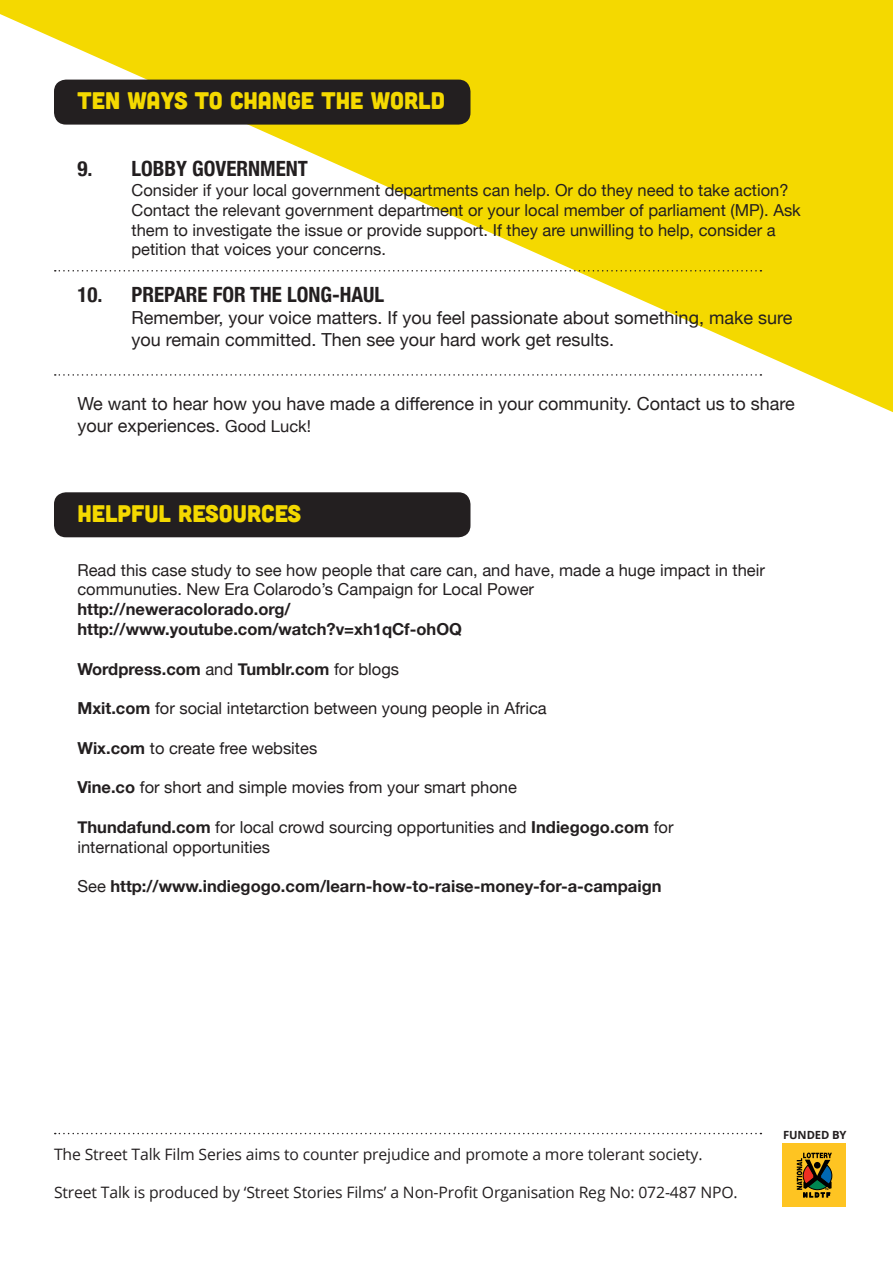
<style>
.page{position:relative;width:893px;height:1263px;background:#fff}
.page>*{position:absolute;margin:0;border:0;box-sizing:border-box;transform-origin:0 0}
.t1{font:24px "Cubano";color:#f4d900}
.t2{font:700 condensed 21px "Helvetica Neue";color:#231f20}
.t3{font:18px/21.6px "Helvetica Neue";color:#231f20}
.t4{font:16.5px/19.8px "Helvetica Neue";color:#231f20}
.t5{font:700 16.5px "Helvetica Neue";color:#231f20}
.t6{font:15.75px "Open Sans";letter-spacing:-.01em;color:#231f20}
.t7{font:700 11.25px "Open Sans";letter-spacing:-.01em;color:#231f20}
.s1{font-size:16.5px}
.s2{font-weight:700}
.s3{font-weight:400}
</style>
<div class="page">
<svg style="left:0;top:0;width:893px;height:412px;fill:#f4d900"></svg>
<svg style="left:55px;top:1133px;width:706px;height:1px"></svg>
<svg style="left:55px;top:374px;width:706px;height:2px"></svg>
<svg style="left:55px;top:270px;width:706px;height:2px"></svg>
<div style="left:782px;top:1143px;width:64px;height:64px;background:#fec422"></div>
<svg style="left:797px;top:1152px;width:35px;height:45px"></svg>
<div style="left:54px;top:80px;width:416px;height:45px;background:#231f20;border-radius:12px"></div>
<div style="left:54px;top:492px;width:416px;height:45px;background:#231f20;border-radius:12px"></div>
<p class="t1" style="left:77px;top:85px;width:369px">TEN WAYS TO CHANGE THE WORLD</p>
<p class="t2" style="left:77px;top:151px;width:232px">9. LOBBY GOVERNMENT</p>
<p class="t4" style="left:131px;top:179px;width:671px">Consider if your local government departments can help. Or do they need to take action?<br>Contact the relevant government department or your local member of parliament (MP). Ask them to investigate the issue or provide support. If they are unwilling to help, consider a petition that voices your concerns.</p>
<p class="t2" style="left:77px;top:277px;width:308px">10. PREPARE FOR THE LONG-HAUL</p>
<p class="t3" style="left:131px;top:305px;width:662px">Remember, your voice matters. If you feel passionate about something, make sure you remain committed. Then see your hard work get results.</p>
<p class="t3" style="left:77px;top:392px;width:719px">We want to hear how you have made a difference in your community. Contact us to share your experiences. <span class="s1">Good Luck!</span></p>
<p class="t1" style="left:77px;top:498px;width:225px">HELPFUL RESOURCES</p>
<p class="t4" style="left:77px;top:559px;width:689px">Read this case study to see how people that care can, and have, made a huge impact in their communuties. New Era Colarodo’s Campaign for Local Power<br><span class="s2">http://neweracolorado.org/</span></p>
<p class="t5" style="left:77px;top:614px;width:386px">http://www.youtube.com/watch?v=xh1qCf-ohOQ</p>
<p class="t5" style="left:77px;top:654px;width:323px">Wordpress.com <span class="s3">and</span> Tumblr.com <span class="s3">for blogs</span></p>
<p class="t4" style="left:77px;top:697px;width:471px"><span class="s2">Mxit.com</span> for social intetarction between young people in Africa</p>
<p class="t4" style="left:77px;top:737px;width:241px"><span class="s2">Wix.com</span> to create free websites</p>
<p class="t4" style="left:77px;top:776px;width:441px"><span class="s2">Vine.co</span> for short and simple movies from your smart phone</p>
<p class="t4" style="left:77px;top:816px;width:598px"><span class="s2">Thundafund.com</span> for local crowd sourcing opportunities and <span class="s2">Indiegogo.com</span> for international opportunities</p>
<p class="t5" style="left:77px;top:871px;width:586px"><span class="s3">See</span> http://www.indiegogo.com/learn-how-to-raise-money-for-a-campaign</p>
<p class="t6" style="left:54px;top:1144px;width:650px">The Street Talk Film Series aims to counter prejudice and promote a more tolerant society.</p>
<p class="t6" style="left:54px;top:1181px;width:685px">Street Talk is produced by ‘Street Stories Films’ a Non-Profit Organisation Reg No: 072-487 NPO.</p>
<p class="t7" style="left:783px;top:1127px;width:65px">FUNDED BY</p>
</div>
